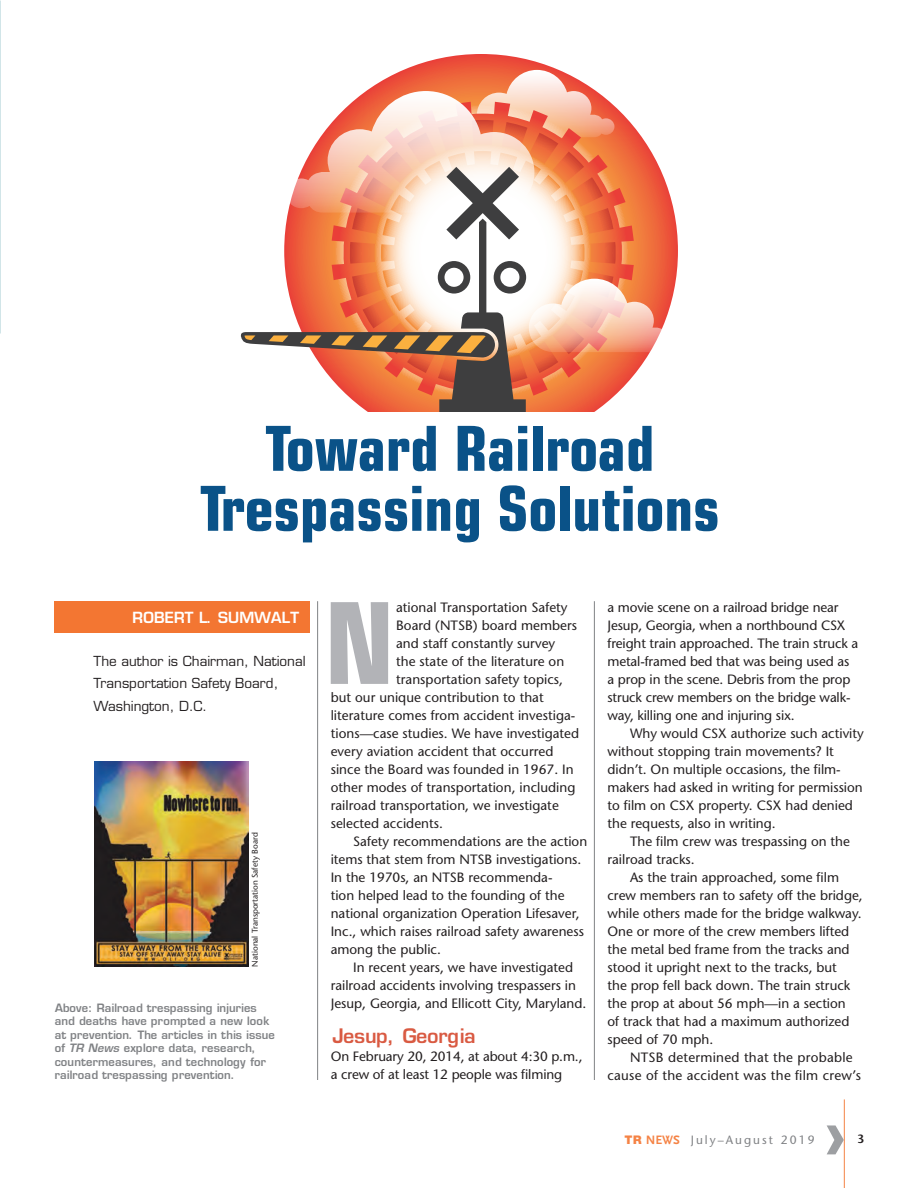
<style>
.page{position:relative;width:918px;height:1188px;background:#fff}
.page>*{position:absolute;margin:0;border:0;box-sizing:border-box;transform-origin:0 0}
.t1{font:700 condensed 112.95px "Eurostile";color:#b2b3b7}
.t2{font:700 70.5px "Frutiger";color:#9d9fa2}
.t3{font:700 condensed 62.1px/60px "Eurostile";color:#0a5288;text-align:center}
.t4{font:600 19.5px "Eurostile";color:#d95a42}
.t5{font:600 15px "Eurostile";color:#fff}
.t6{font:13.5px/18px "Stone Sans";color:#231f20}
.t7{font:13.5px/22.5px "Eurostile";color:#231f20}
.t8{font:13.5px/18px "Stone Sans";letter-spacing:.02em;color:#231f20}
.t9{font:12px "Stone Sans";letter-spacing:.17em;color:#808285}
.t10{font:600 12px "Stone Sans";color:#231f20}
.t11{font:600 11.25px/13.5px "Eurostile";letter-spacing:.01em;color:#808285}
.t12{font:8.25px "Stone Sans";color:#231f20}
.s1{font-style:italic}
.s2{font-family:"Nimbus San Nov D Blac";font-size:12.75px;color:#f58345}
.s3{font-family:"Scala Sans";font-weight:700;font-size:12.75px;color:#f58345}
</style>
<div class="page">
<hr style="left:317px;top:601px;width:1px;height:479px;background:#808285">
<hr style="left:844px;top:1099px;width:1px;height:89px;background:#f58345">
<hr style="left:594px;top:601px;width:1px;height:479px;background:#808285">
<div style="left:55px;top:601px;width:255px;height:32px;background:#f37632"></div>
<svg style="left:403px;top:54px;width:156px;height:16px"></svg>
<svg style="left:240px;top:70px;width:438px;height:342px"></svg>
<img style="left:95px;top:761px;width:153px;height:206px">
<h3 class="t3" style="left:200px;top:418px;width:521px">Toward Railroad<br>Trespassing Solutions</h3>
<p class="t5" style="left:131px;top:608px;width:168px">ROBERT L. SUMWALT</p>
<p class="t7" style="left:94px;top:650px;width:214px">The author is Chairman, National<br>Transportation Safety Board,<br>Washington, D.C.</p>
<p class="t12" style="left:250px;top:967px;width:136px;rotate:-90deg">National Transportation Safety Board</p>
<p class="t11" style="left:54px;top:1001px;width:222px">Above: Railroad trespassing injuries and deaths have prompted a new look at prevention. The articles in this issue of <span class="s1">TR News</span> explore data, research, countermeasures, and technology for railroad trespassing prevention.</p>
<h1 class="t1" style="left:324px;top:575px;width:73px">N</h1>
<p class="t6" style="left:396px;top:598px;width:173px">ational Transportation Safety</p>
<p class="t6" style="left:396px;top:616px;width:182px">Board (NTSB) board members</p>
<p class="t6" style="left:396px;top:634px;width:161px">and staff constantly survey</p>
<p class="t6" style="left:396px;top:652px;width:170px">the state of the literature on</p>
<p class="t6" style="left:396px;top:670px;width:169px">transportation safety topics,</p>
<p class="t6" style="left:331px;top:688px;width:215px">but our unique contribution to that</p>
<p class="t6" style="left:331px;top:706px;width:246px">literature comes from accident investiga-</p>
<p class="t6" style="left:331px;top:724px;width:250px">tions—case studies. We have investigated</p>
<p class="t6" style="left:331px;top:742px;width:224px">every aviation accident that occurred</p>
<p class="t6" style="left:331px;top:760px;width:244px">since the Board was founded in 1967. In</p>
<p class="t6" style="left:331px;top:778px;width:246px">other modes of transportation, including</p>
<p class="t6" style="left:331px;top:796px;width:230px">railroad transportation, we investigate</p>
<p class="t6" style="left:331px;top:814px;width:114px">selected accidents.</p>
<p class="t6" style="left:353px;top:832px;width:236px">Safety recommendations are the action</p>
<p class="t6" style="left:331px;top:850px;width:252px">items that stem from NTSB investigations.</p>
<p class="t6" style="left:331px;top:868px;width:223px">In the 1970s, an NTSB recommenda-</p>
<p class="t6" style="left:331px;top:886px;width:235px">tion helped lead to the founding of the</p>
<p class="t6" style="left:331px;top:904px;width:250px">national organization Operation Lifesaver,</p>
<p class="t6" style="left:331px;top:922px;width:255px">Inc., which raises railroad safety awareness</p>
<p class="t6" style="left:331px;top:940px;width:112px">among the public.</p>
<p class="t6" style="left:353px;top:958px;width:221px">In recent years, we have investigated</p>
<p class="t6" style="left:331px;top:976px;width:247px">railroad accidents involving trespassers in</p>
<p class="t6" style="left:331px;top:994px;width:257px">Jesup, Georgia, and Ellicott City, Maryland.</p>
<h3 class="t4" style="left:331px;top:1024px;width:145px">Jesup, Georgia</h3>
<p class="t6" style="left:331px;top:1047px;width:253px">On February 20, 2014, at about 4:30 p.m., a crew of at least 12 people was filming</p>
<p class="t6" style="left:608px;top:598px;width:252px">a movie scene on a railroad bridge near Jesup, Georgia, when a northbound CSX freight train approached. The train struck a metal-framed bed that was being used as a prop in the scene. Debris from the prop struck crew members on the bridge walk&shy;way, killing one and injuring six.</p>
<p class="t6" style="left:608px;top:724px;width:258px;text-indent:23px">Why would CSX authorize such activity without stopping train movements? It didn’t. On multiple occasions, the film&shy;makers had asked in writing for permission to film on CSX property. CSX had denied the requests, also in writing.</p>
<p class="t6" style="left:608px;top:832px;width:244px;text-indent:23px">The film crew was trespassing on the railroad tracks.</p>
<p class="t6" style="left:608px;top:868px;width:257px;text-indent:23px">As the train approached, some film crew members ran to safety off the bridge, while others made for the bridge walkway.<br>One or more of the crew members lifted the metal bed frame from the tracks and stood it upright next to the tracks, but<br>the prop fell back down. The train struck the prop at about 56 mph—in a section<br>of track that had a maximum authorized speed of 70 mph.</p>
<p class="t8" style="left:608px;top:1048px;width:255px;text-indent:23px">NTSB determined that the probable cause of the accident was the film crew’s</p>
<h2 class="t2" style="left:824px;top:1093px;width:25px">›</h2>
<p class="t9" style="left:625px;top:1132px;width:191px"><span class="s2">TR</span> <span class="s3">NEWS</span> July–August 2019</p>
<p class="t10" style="left:858px;top:1131px;width:8px">3</p>
</div>
